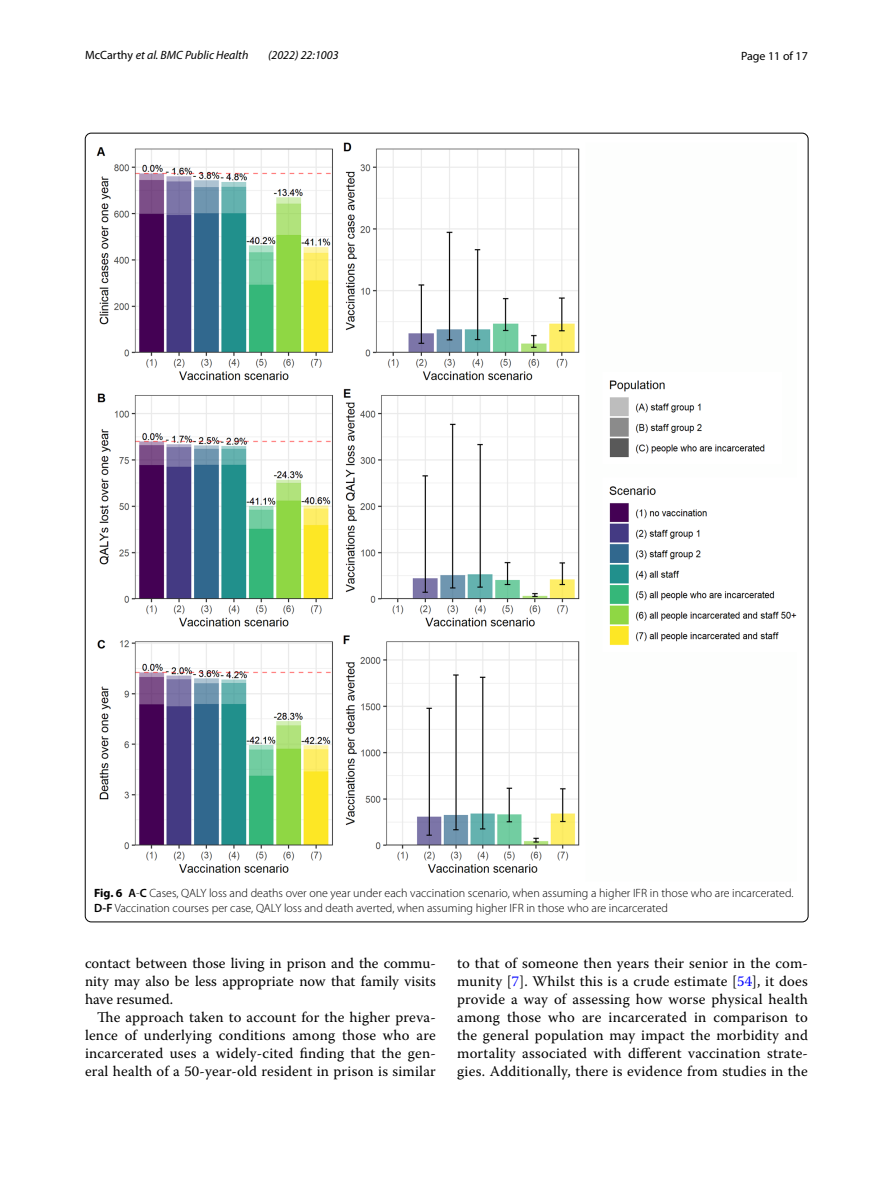
<style>
.page{position:relative;width:893px;height:1187px;background:#fff}
.page>*{position:absolute;margin:0;border:0;box-sizing:border-box;transform-origin:0 0}
.t1{font:14.7px/18px "Warnock Pro";letter-spacing:.015em;color:#000;text-align:justify}
.t2{font:300 12px/15px "Myriad Pro";color:#000}
.t3{font:italic 12px "Myriad Pro";color:#000}
.t4{font:12px "Myriad Pro";color:#000}
.s1{font-style:normal}
.s2{font-weight:700}
.s3{font-weight:600}
.s4{color:#00f}
</style>
<div class="page">
<img style="left:96px;top:142px;width:701px;height:731px">
<p class="t3" style="left:85px;top:48px;width:165px"><span class="s1">McCarthy</span> et al. BMC Public Health</p>
<p class="t3" style="left:268px;top:48px;width:72px">(2022) 22:1003</p>
<p class="t4" style="left:741px;top:48px;width:68px">Page 11 of 17</p>
<p class="t2" style="left:94px;top:885px;width:701px"><span class="s2">Fig. 6</span> <span class="s3">A</span>-<span class="s3">C</span> Cases, QALY loss and deaths over one year under each vaccination scenario, when assuming a higher IFR in those who are incarcerated.<br><span class="s3">D-F</span> Vaccination courses per case, QALY loss and death averted, when assuming higher IFR in those who are incarcerated</p>
<p class="t1" style="left:85px;top:954px;width:352px">contact between those living in prison and the commu&shy;nity may also be less appropriate now that family visits have resumed.</p>
<p class="t1" style="left:85px;top:1008px;width:352px;text-indent:12px">The approach taken to account for the higher preva&shy;lence of underlying conditions among those who are incarcerated uses a widely-cited finding that the gen&shy;eral health of a 50-year-old resident in prison is similar</p>
<p class="t1" style="left:457px;top:954px;width:352px">to that of someone then years their senior in the com&shy;munity [<span class="s4">7</span>]. Whilst this is a crude estimate [<span class="s4">54</span>], it does provide a way of assessing how worse physical health among those who are incarcerated in comparison to the general population may impact the morbidity and mortality associated with different vaccination strate&shy;gies. Additionally, there is evidence from studies in the</p>
</div>
